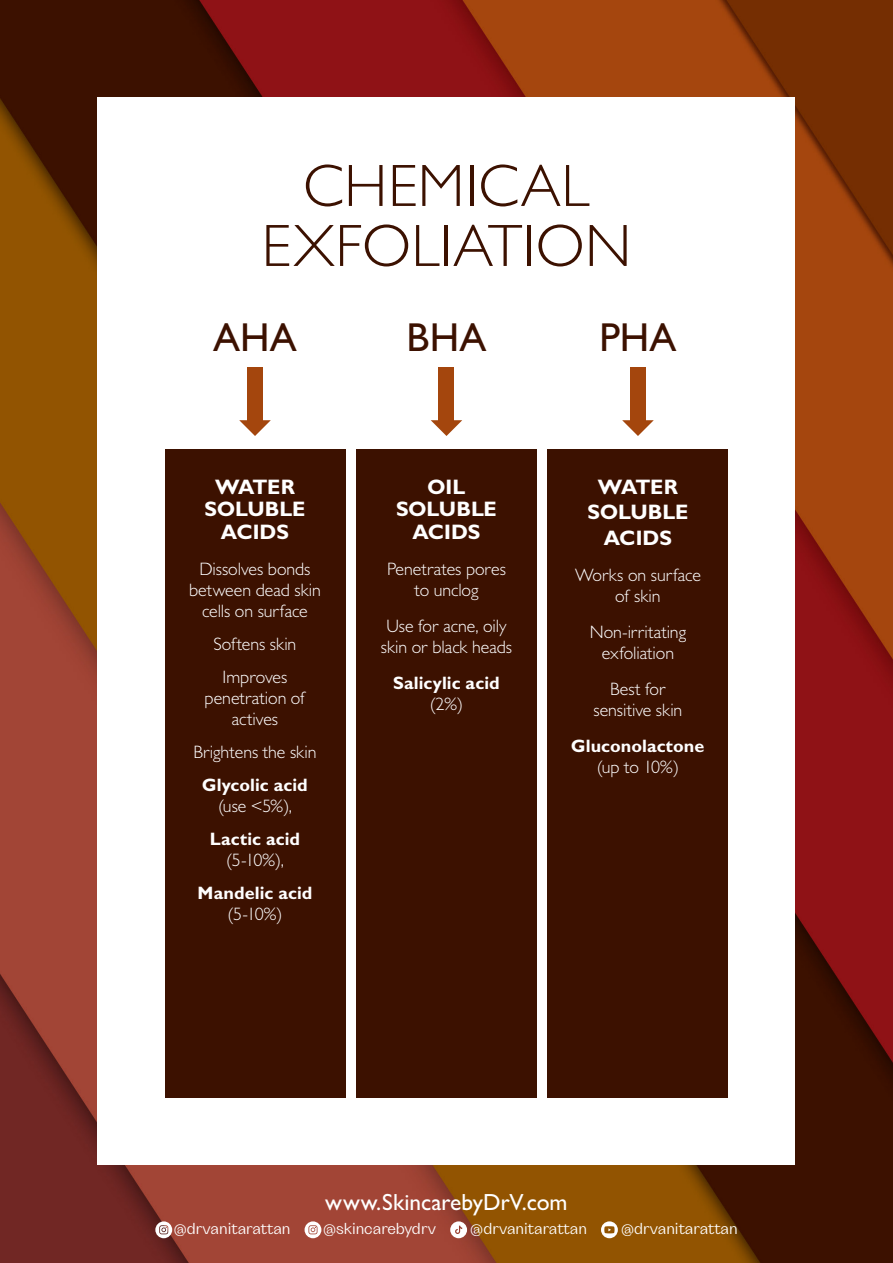
<style>
.page{position:relative;width:893px;height:1263px;background:#fff}
.page>*{position:absolute;margin:0;border:0;box-sizing:border-box;transform-origin:0 0}
.t1{font:300 60px/60px "Gill Sans MT Pro";letter-spacing:.01em;color:#3c1100;text-align:center}
.t2{font:500 40.5px "Gill Sans MT Pro";color:#3c1100}
.t3{font:500 23.4px "Gill Sans MT Pro";color:#fff}
.t4{font:700 21px/22.5px "Gill Sans MT Pro";letter-spacing:-.005em;color:#fff;text-align:center}
.t5{font:300 18px/21px "Gill Sans MT Pro";letter-spacing:-.005em;color:#fff;text-align:center}
.t6{font:700 18px/21px "Gill Sans MT Pro";color:#fff;text-align:center}
.t7{font:16.05px "Grotta";color:#fff}
.s1{font-weight:300}
</style>
<div class="page">
<img style="left:0;top:0;width:893px;height:1263px">
<div style="left:98px;top:98px;width:697px;height:1067px;background:#fff"></div>
<svg style="left:155px;top:1221px;width:17px;height:17px"></svg>
<svg style="left:305px;top:1221px;width:16px;height:17px"></svg>
<svg style="left:450px;top:1221px;width:17px;height:17px"></svg>
<svg style="left:601px;top:1221px;width:17px;height:17px"></svg>
<div style="left:165px;top:450px;width:180px;height:648px;background:#3c1100"></div>
<div style="left:356px;top:450px;width:180px;height:648px;background:#3c1100"></div>
<div style="left:548px;top:450px;width:180px;height:648px;background:#3c1100"></div>
<div style="left:248px;top:367px;width:14px;height:53px;background:#a4460d"></div>
<svg style="left:239px;top:420px;width:32px;height:16px"></svg>
<div style="left:439px;top:367px;width:15px;height:53px;background:#a4460d"></div>
<svg style="left:431px;top:420px;width:31px;height:16px"></svg>
<div style="left:630px;top:367px;width:15px;height:53px;background:#a4460d"></div>
<svg style="left:622px;top:420px;width:32px;height:16px"></svg>
<p class="t1" style="left:262px;top:155px;width:371px">CHEMICAL<br>EXFOLIATION</p>
<p class="t2" style="left:213px;top:313px;width:85px">AHA</p>
<p class="t2" style="left:407px;top:313px;width:81px">BHA</p>
<p class="t2" style="left:599px;top:313px;width:79px">PHA</p>
<p class="t4" style="left:205px;top:475px;width:102px">WATER<br>SOLUBLE<br>ACIDS</p>
<p class="t5" style="left:189px;top:558px;width:133px">Dissolves bonds between dead skin cells on surface</p>
<p class="t5" style="left:214px;top:633px;width:84px">Softens skin</p>
<p class="t5" style="left:205px;top:666px;width:102px">Improves penetration of actives</p>
<p class="t5" style="left:193px;top:741px;width:125px">Brightens the skin</p>
<p class="t6" style="left:202px;top:774px;width:107px">Glycolic acid <span class="s1">(use &lt;5%),</span></p>
<p class="t6" style="left:210px;top:828px;width:92px">Lactic acid <span class="s1">(5-10%),</span></p>
<p class="t6" style="left:198px;top:882px;width:116px">Mandelic acid <span class="s1">(5-10%)</span></p>
<p class="t4" style="left:396px;top:475px;width:102px">OIL<br>SOLUBLE<br>ACIDS</p>
<p class="t5" style="left:387px;top:558px;width:120px">Penetrates pores to unclog</p>
<p class="t5" style="left:381px;top:615px;width:133px">Use for acne, oily skin or black heads</p>
<p class="t6" style="left:393px;top:672px;width:108px">Salicylic acid <span class="s1">(2%)</span></p>
<p class="t4" style="left:587px;top:474px;width:102px;line-height:25.5px">WATER<br>SOLUBLE<br>ACIDS</p>
<p class="t5" style="left:575px;top:564px;width:127px">Works on surface of skin</p>
<p class="t5" style="left:590px;top:621px;width:98px">Non-irritating exfoliation</p>
<p class="t5" style="left:593px;top:678px;width:90px">Best for sensitive skin</p>
<p class="t6" style="left:571px;top:735px;width:135px">Gluconolactone <span class="s1">(up to 10%)</span></p>
<p class="t3" style="left:325px;top:1188px;width:244px">www.SkincarebyDrV.com</p>
<p class="t7" style="left:174px;top:1219px;width:118px">@drvanitarattan</p>
<p class="t7" style="left:323px;top:1219px;width:115px">@skincarebydrv</p>
<p class="t7" style="left:470px;top:1219px;width:118px">@drvanitarattan</p>
<p class="t7" style="left:621px;top:1219px;width:118px">@drvanitarattan</p>
</div>
